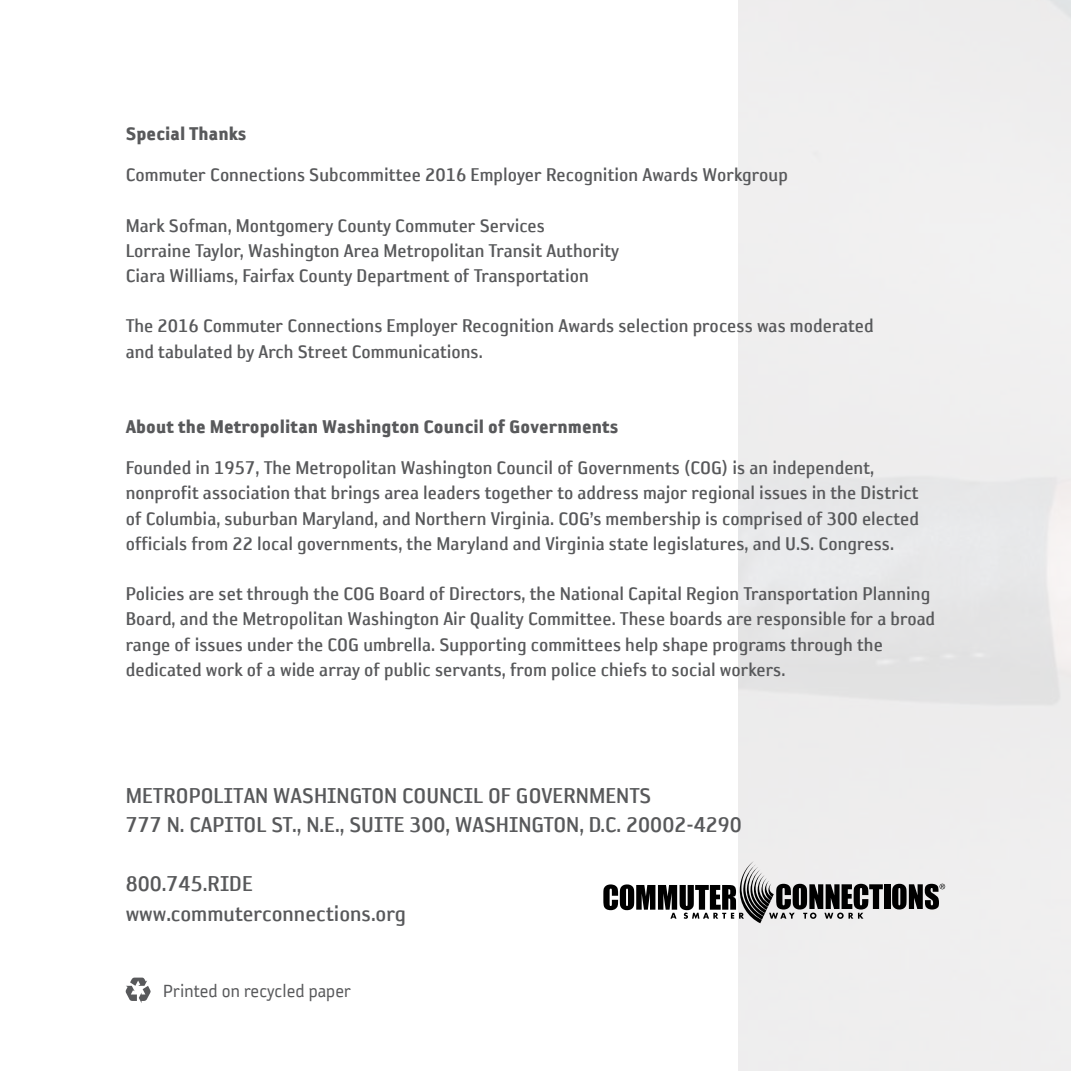
<style>
.page{position:relative;width:1071px;height:1071px;background:#fff}
.page>*{position:absolute;margin:0;border:0;box-sizing:border-box;transform-origin:0 0}
.t1{font:24.5px/29.4px "Reykjavik One B Gauge";color:#58595b}
.t2{font:21px/25.2px "Reykjavik One B Gauge";color:#58595b}
.t3{font:21px "Reykjavik One D Gauge";letter-spacing:.005em;color:#58595b}
.t4{font:20.47px "Reykjavik One A Gauge";color:#58595b}
</style>
<div class="page">
<div style="left:0;top:0;width:1071px;height:1071px;background:linear-gradient(to right,#fff,#eeedee)"></div>
<svg style="left:126px;top:978px;width:25px;height:25px"></svg>
<div style="left:884px;top:884px;width:6px;height:25px;background:#000"></div>
<svg style="left:603px;top:861px;width:280px;height:62px"></svg>
<svg style="left:892px;top:884px;width:53px;height:26px"></svg>
<p class="t3" style="left:126px;top:123px;width:122px">Special Thanks</p>
<p class="t2" style="left:126px;top:162px;width:664px">Commuter Connections Subcommittee 2016 Employer Recognition Awards Workgroup</p>
<p class="t2" style="left:126px;top:213px;width:495px">Mark Sofman, Montgomery County Commuter Services<br>Lorraine Taylor, Washington Area Metropolitan Transit Authority<br>Ciara Williams, Fairfax County Department of Transportation</p>
<p class="t2" style="left:126px;top:314px;width:750px">The 2016 Commuter Connections Employer Recognition Awards selection process was moderated and tabulated by Arch Street Communications.</p>
<p class="t3" style="left:126px;top:416px;width:494px">About the Metropolitan Washington Council of Governments</p>
<p class="t2" style="left:126px;top:455px;width:795px">Founded in 1957, The Metropolitan Washington Council of Governments (COG) is an independent, nonprofit association that brings area leaders together to address major regional issues in the District of Columbia, suburban Maryland, and Northern Virginia. COG’s membership is comprised of 300 elected officials from 22 local governments, the Maryland and Virginia state legislatures, and U.S. Congress.</p>
<p class="t2" style="left:126px;top:581px;width:811px">Policies are set through the COG Board of Directors, the National Capital Region Transportation Planning Board, and the Metropolitan Washington Air Quality Committee. These boards are responsible for a broad range of issues under the COG umbrella. Supporting committees help shape programs through the dedicated work of a wide array of public servants, from police chiefs to social workers.</p>
<p class="t1" style="left:126px;top:781px;width:618px">METROPOLITAN WASHINGTON COUNCIL OF GOVERNMENTS<br>777 N. CAPITOL ST., N.E., SUITE 300, WASHINGTON, D.C. 20002-4290</p>
<p class="t1" style="left:126px;top:869px;width:282px">800.745.RIDE www.commuterconnections.org</p>
<p class="t4" style="left:163px;top:981px;width:189px">Printed on recycled paper</p>
</div>
